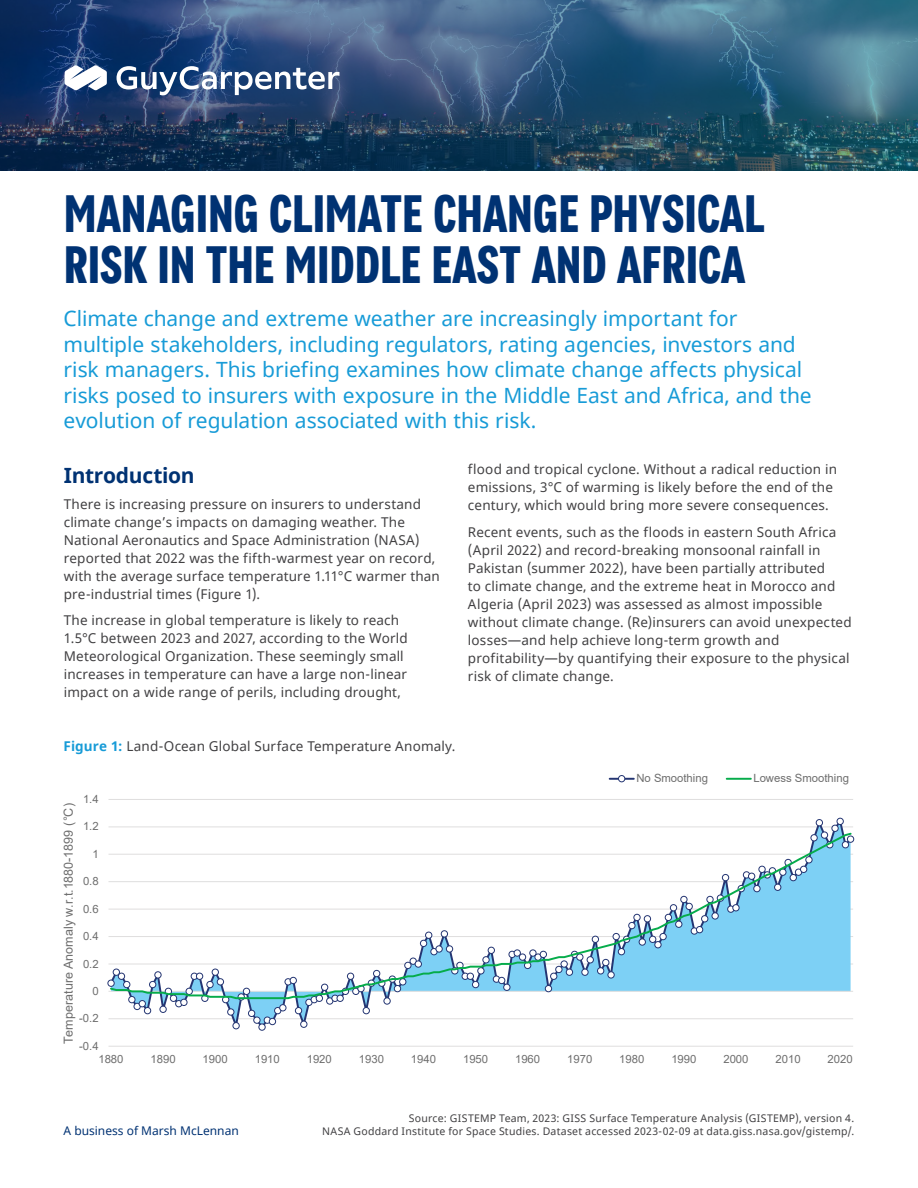
<style>
.page{position:relative;width:918px;height:1188px;background:#fff}
.page>*{position:absolute;margin:0;border:0;box-sizing:border-box;transform-origin:0 0}
.t1{font:700 48px/51px "MMC Display Condensed";letter-spacing:-.005em;color:#003273}
.t2{font:21px/25.5px "Noto Sans";color:#179bd7}
.t3{font:700 21px "Noto Sans";letter-spacing:-.015em;color:#003273}
.t4{font:13.5px/18px "Noto Sans";letter-spacing:.01em;color:#414042}
.t5{font:12.45px "Arial";color:#6e6e6e}
.t6{font:12px "Noto Sans";color:#003273}
.t7{font:11.25px "Arial";letter-spacing:.005em;color:#6e6e6e}
.t8{font:10.5px/13.5px "Noto Sans";letter-spacing:.025em;color:#414042;text-align:right}
.s1{font-weight:700;color:#179bd7}
</style>
<div class="page">
<img style="left:0;top:0;width:918px;height:170px">
<svg style="left:117px;top:66px;width:222px;height:29px"></svg>
<svg style="left:65px;top:65px;width:42px;height:25px"></svg>
<hr style="left:610px;top:778px;width:24px;height:2px;background:#243572">
<div style="left:618px;top:775px;width:7px;height:7px;border:1px solid #243572;border-radius:50%"></div>
<hr style="left:727px;top:778px;width:24px;height:2px;background:#06ac4b">
<hr style="left:108px;top:799px;width:745px;height:1px;background:#dfdede">
<hr style="left:108px;top:1046px;width:745px;height:1px;background:#dfdede">
<svg style="left:108px;top:817px;width:745px;height:213px"></svg>
<div style="left:107px;top:980px;width:8px;height:7px;border:1px solid #243572;border-radius:50%"></div>
<div style="left:129px;top:996px;width:6px;height:7px;background:#fff;border-radius:50%"></div>
<div style="left:128px;top:996px;width:7px;height:7px;border:1px solid #243572;border-radius:50%"></div>
<div style="left:134px;top:1003px;width:6px;height:7px;background:#fff;border-radius:50%"></div>
<div style="left:134px;top:1003px;width:7px;height:7px;border:1px solid #243572;border-radius:50%"></div>
<svg style="left:139px;top:1001px;width:6px;height:6px"></svg>
<div style="left:139px;top:1000px;width:7px;height:7px;border:1px solid #243572;border-radius:50%"></div>
<div style="left:144px;top:1007px;width:7px;height:7px;background:#fff;border-radius:50%"></div>
<div style="left:144px;top:1007px;width:7px;height:7px;border:1px solid #243572;border-radius:50%"></div>
<svg style="left:160px;top:1006px;width:6px;height:5px"></svg>
<div style="left:159px;top:1006px;width:8px;height:7px;border:1px solid #243572;border-radius:50%"></div>
<div style="left:170px;top:995px;width:7px;height:7px;border:1px solid #243572;border-radius:50%"></div>
<svg style="left:176px;top:1002px;width:6px;height:5px"></svg>
<div style="left:175px;top:1000px;width:7px;height:7px;border:1px solid #243572;border-radius:50%"></div>
<div style="left:181px;top:999px;width:6px;height:7px;background:#fff;border-radius:50%"></div>
<div style="left:180px;top:999px;width:8px;height:7px;border:1px solid #243572;border-radius:50%"></div>
<div style="left:201px;top:995px;width:7px;height:7px;border:1px solid #243572;border-radius:50%"></div>
<div style="left:223px;top:996px;width:6px;height:7px;background:#fff;border-radius:50%"></div>
<div style="left:222px;top:996px;width:7px;height:7px;border:1px solid #243572;border-radius:50%"></div>
<svg style="left:229px;top:1009px;width:5px;height:6px"></svg>
<div style="left:227px;top:1008px;width:7px;height:8px;border:1px solid #243572;border-radius:50%"></div>
<svg style="left:233px;top:1024px;width:6px;height:5px"></svg>
<div style="left:232px;top:1022px;width:8px;height:7px;border:1px solid #243572;border-radius:50%"></div>
<div style="left:238px;top:993px;width:7px;height:8px;border:1px solid #243572;border-radius:50%"></div>
<div style="left:248px;top:1010px;width:7px;height:7px;background:#fff;border-radius:50%"></div>
<div style="left:248px;top:1010px;width:7px;height:7px;border:1px solid #243572;border-radius:50%"></div>
<div style="left:253px;top:1017px;width:8px;height:7px;border:1px solid #243572;border-radius:50%"></div>
<div style="left:258px;top:1023px;width:8px;height:8px;border:1px solid #243572;border-radius:50%"></div>
<svg style="left:254px;top:1017px;width:16px;height:13px"></svg>
<div style="left:264px;top:1017px;width:7px;height:7px;border:1px solid #243572;border-radius:50%"></div>
<div style="left:269px;top:1018px;width:7px;height:7px;background:#fff;border-radius:50%"></div>
<div style="left:269px;top:1018px;width:7px;height:7px;border:1px solid #243572;border-radius:50%"></div>
<div style="left:275px;top:1007px;width:6px;height:7px;background:#fff;border-radius:50%"></div>
<div style="left:274px;top:1007px;width:7px;height:7px;border:1px solid #243572;border-radius:50%"></div>
<svg style="left:280px;top:1005px;width:6px;height:6px"></svg>
<div style="left:279px;top:1004px;width:7px;height:7px;border:1px solid #243572;border-radius:50%"></div>
<div style="left:295px;top:1007px;width:7px;height:7px;background:#fff;border-radius:50%"></div>
<div style="left:295px;top:1007px;width:7px;height:7px;border:1px solid #243572;border-radius:50%"></div>
<svg style="left:301px;top:1021px;width:6px;height:6px"></svg>
<div style="left:300px;top:1021px;width:7px;height:7px;border:1px solid #243572;border-radius:50%"></div>
<div style="left:306px;top:999px;width:6px;height:7px;background:#fff;border-radius:50%"></div>
<div style="left:305px;top:999px;width:8px;height:7px;border:1px solid #243572;border-radius:50%"></div>
<div style="left:311px;top:996px;width:6px;height:7px;background:#fff;border-radius:50%"></div>
<div style="left:311px;top:996px;width:7px;height:7px;border:1px solid #243572;border-radius:50%"></div>
<div style="left:316px;top:995px;width:7px;height:7px;border:1px solid #243572;border-radius:50%"></div>
<div style="left:326px;top:997px;width:7px;height:8px;border:1px solid #243572;border-radius:50%"></div>
<svg style="left:327px;top:1000px;width:16px;height:4px"></svg>
<div style="left:337px;top:995px;width:7px;height:7px;border:1px solid #243572;border-radius:50%"></div>
<div style="left:363px;top:1007px;width:6px;height:7px;background:#fff;border-radius:50%"></div>
<div style="left:363px;top:1007px;width:7px;height:7px;border:1px solid #243572;border-radius:50%"></div>
<svg style="left:385px;top:1000px;width:4px;height:3px"></svg>
<div style="left:383px;top:997px;width:8px;height:8px;border:1px solid #243572;border-radius:50%"></div>
<div style="left:816px;top:820px;width:7px;height:6px;background:#fff;border-radius:50%"></div>
<div style="left:816px;top:819px;width:7px;height:7px;border:1px solid #243572;border-radius:50%"></div>
<svg style="left:832px;top:825px;width:6px;height:5px"></svg>
<div style="left:831px;top:825px;width:8px;height:7px;border:1px solid #243572;border-radius:50%"></div>
<div style="left:837px;top:818px;width:6px;height:7px;background:#fff;border-radius:50%"></div>
<div style="left:837px;top:818px;width:7px;height:7px;border:1px solid #243572;border-radius:50%"></div>
<div style="left:847px;top:836px;width:7px;height:6px;background:#4c5a8b;border-radius:50%"></div>
<div style="left:847px;top:836px;width:7px;height:7px;border:1px solid #243572;border-radius:50%"></div>
<svg style="left:109px;top:831px;width:744px;height:169px"></svg>
<h1 class="t1" style="left:64px;top:188px;width:703px">MANAGING CLIMATE CHANGE PHYSICAL<br>RISK IN THE MIDDLE EAST AND AFRICA</h1>
<p class="t2" style="left:64px;top:307px;width:750px">Climate change and extreme weather are increasingly important for multiple stakeholders, including regulators, rating agencies, investors and risk managers. This briefing examines how climate change affects physical risks posed to insurers with exposure in the Middle East and Africa, and the evolution of regulation associated with this risk.</p>
<h2 class="t3" style="left:64px;top:460px;width:132px">Introduction</h2>
<p class="t4" style="left:64px;top:496px;width:378px">There is increasing pressure on insurers to understand climate change’s impacts on damaging weather. The National Aeronautics and Space Administration (NASA) reported that 2022 was the fifth-warmest year on record, with the average surface temperature 1.11°C warmer than pre-industrial times (Figure 1).</p>
<p class="t4" style="left:64px;top:612px;width:346px">The increase in global temperature is likely to reach 1.5°C between 2023 and 2027, according to the World Meteorological Organization. These seemingly small increases in temperature can have a large non-linear impact on a wide range of perils, including drought,</p>
<p class="t4" style="left:468px;top:461px;width:371px">flood and tropical cyclone. Without a radical reduction in emissions, 3°C of warming is likely before the end of the century, which would bring more severe consequences.</p>
<p class="t4" style="left:468px;top:524px;width:385px">Recent events, such as the floods in eastern South Africa (April 2022) and record-breaking monsoonal rainfall in Pakistan (summer 2022), have been partially attributed<br>to climate change, and the extreme heat in Morocco and Algeria (April 2023) was assessed as almost impossible without climate change. (Re)insurers can avoid unexpected losses—and help achieve long-term growth and profitability—by quantifying their exposure to the physical risk of climate change.</p>
<p class="t4" style="left:64px;top:737px;width:393px"><span class="s1">Figure 1:</span> Land-Ocean Global Surface Temperature Anomaly.</p>
<p class="t7" style="left:83px;top:791px;width:17px">1.4</p>
<p class="t5" style="left:60px;top:1044px;width:243px;rotate:-90deg">Temperature Anomaly w.r.t.1880-1899 (°C)</p>
<p class="t7" style="left:83px;top:819px;width:17px">1.2</p>
<p class="t7" style="left:92px;top:846px;width:8px">1</p>
<p class="t7" style="left:83px;top:874px;width:17px">0.8</p>
<p class="t7" style="left:83px;top:901px;width:17px">0.6</p>
<p class="t7" style="left:83px;top:928px;width:17px">0.4</p>
<p class="t7" style="left:83px;top:956px;width:17px">0.2</p>
<p class="t7" style="left:92px;top:983px;width:8px">0</p>
<p class="t7" style="left:79px;top:1011px;width:21px">-0.2</p>
<p class="t7" style="left:79px;top:1038px;width:21px">-0.4</p>
<p class="t7" style="left:636px;top:771px;width:73px">No Smoothing</p>
<p class="t7" style="left:753px;top:771px;width:97px">Lowess Smoothing</p>
<p class="t7" style="left:98px;top:1052px;width:27px">1880</p>
<p class="t7" style="left:151px;top:1052px;width:27px">1890</p>
<p class="t7" style="left:203px;top:1052px;width:27px">1900</p>
<p class="t7" style="left:255px;top:1052px;width:27px">1910</p>
<p class="t7" style="left:307px;top:1052px;width:27px">1920</p>
<p class="t7" style="left:359px;top:1052px;width:27px">1930</p>
<p class="t7" style="left:411px;top:1052px;width:27px">1940</p>
<p class="t7" style="left:463px;top:1052px;width:27px">1950</p>
<p class="t7" style="left:515px;top:1052px;width:27px">1960</p>
<p class="t7" style="left:567px;top:1052px;width:27px">1970</p>
<p class="t7" style="left:619px;top:1052px;width:27px">1980</p>
<p class="t7" style="left:671px;top:1052px;width:27px">1990</p>
<p class="t7" style="left:723px;top:1052px;width:27px">2000</p>
<p class="t7" style="left:776px;top:1052px;width:27px">2010</p>
<p class="t7" style="left:828px;top:1052px;width:27px">2020</p>
<p class="t6" style="left:64px;top:1122px;width:177px">A business of Marsh McLennan</p>
<p class="t8" style="left:322px;top:1111px;width:534px">Source: GISTEMP Team, 2023: GISS Surface Temperature Analysis (GISTEMP), version 4.<br>NASA Goddard Institute for Space Studies. Dataset accessed 2023-02-09 at data.giss.nasa.gov/gistemp/.</p>
</div>
